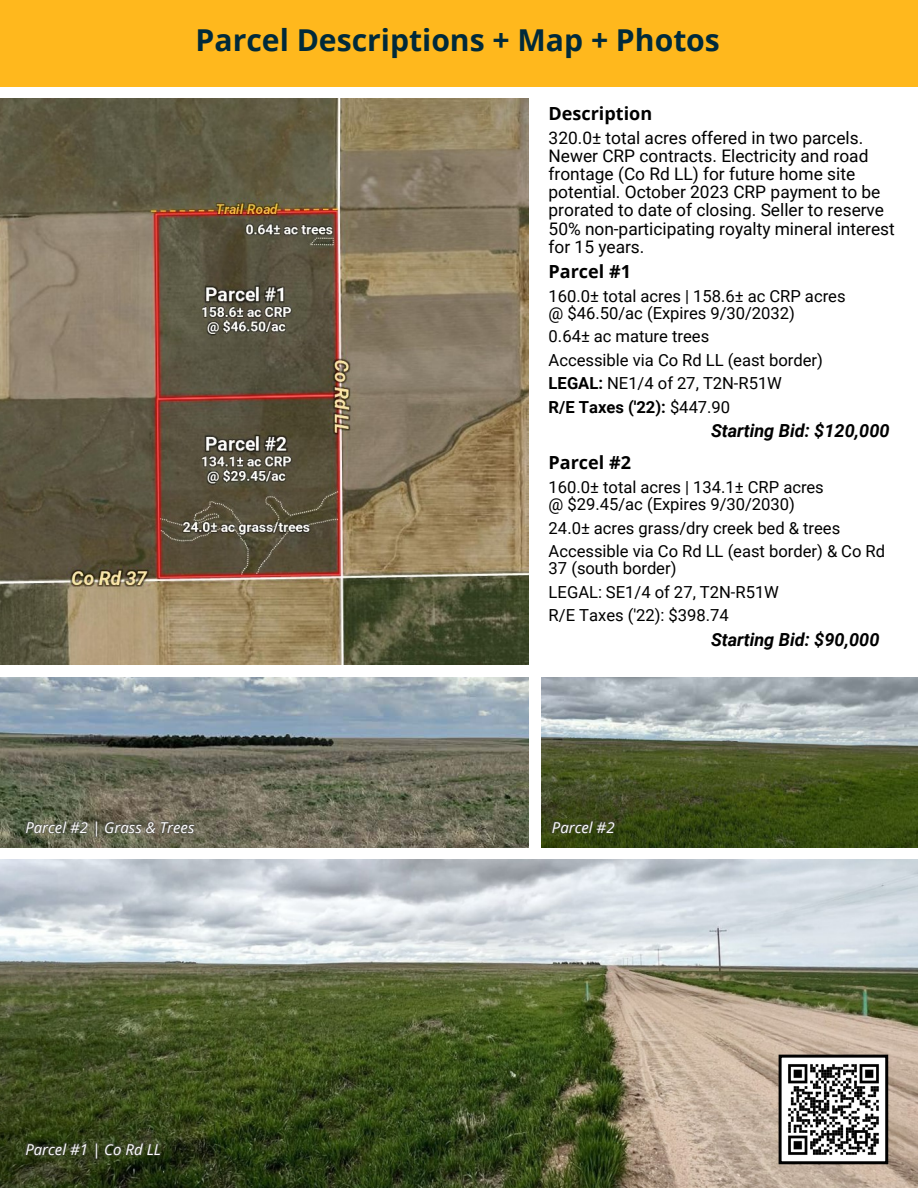
<style>
.page{position:relative;width:918px;height:1188px;background:#fff}
.page>*{position:absolute;margin:0;border:0;box-sizing:border-box;transform-origin:0 0}
.t1{font:700 30.15px "Open Sans";color:#002a3a}
.t2{font:italic 700 18px "Roboto";color:#000}
.t3{font:700 18px "Open Sans";color:#000}
.t4{font:17.4px/18.1px "Roboto";color:#000}
.t5{font:16.65px/23.4px "Roboto";color:#000}
.t6{font:italic 15px "Open Sans";color:#fff}
.s1{font-weight:700}
</style>
<div class="page">
<div style="left:0;top:0;width:918px;height:86px;background:#ffb81d"></div>
<img style="left:0;top:860px;width:918px;height:328px">
<img style="left:0;top:99px;width:529px;height:566px">
<img style="left:783px;top:1059px;width:101px;height:101px">
<div style="left:779px;top:1055px;width:109px;height:109px;border:3px solid #000"></div>
<img style="left:0;top:677px;width:529px;height:170px">
<img style="left:541px;top:677px;width:377px;height:170px">
<img style="left:541px;top:809px;width:86px;height:39px">
<img style="left:603px;top:812px;width:32px;height:36px">
<img style="left:13px;top:1132px;width:160px;height:40px">
<img style="left:149px;top:1134px;width:32px;height:36px">
<img style="left:13px;top:809px;width:194px;height:39px">
<img style="left:183px;top:812px;width:32px;height:36px">
<h1 class="t1" style="left:196px;top:19px;width:526px">Parcel Descriptions + Map + Photos</h1>
<p class="t6" style="left:25px;top:817px;width:171px">Parcel #2 | Grass &amp; Trees</p>
<p class="t6" style="left:25px;top:1139px;width:137px">Parcel #1 | Co Rd LL</p>
<p class="t3" style="left:549px;top:100px;width:105px">Description</p>
<p class="t4" style="left:549px;top:128px;width:348px">320.0± total acres offered in two parcels.<br>Newer CRP contracts. Electricity and road frontage (Co Rd LL) for future home site potential. October 2023 CRP payment to be prorated to date of closing. Seller to reserve 50% non-participating royalty mineral interest for 15 years.</p>
<p class="t3" style="left:549px;top:259px;width:84px">Parcel #1</p>
<p class="t5" style="left:549px;top:286px;width:299px;line-height:17.5px">160.0± total acres | 158.6± ac CRP acres @ $46.50/ac (Expires 9/30/2032)</p>
<p class="t5" style="left:549px;top:324px;width:276px">0.64± ac mature trees<br>Accessible via Co Rd LL (east border)<br><span class="s1">LEGAL:</span> NE1/4 of 27, T2N-R51W<br><span class="s1">R/E Taxes ('22):</span> $447.90</p>
<p class="t2" style="left:711px;top:418px;width:180px">Starting Bid: $120,000</p>
<p class="t3" style="left:549px;top:450px;width:84px">Parcel #2</p>
<p class="t5" style="left:549px;top:477px;width:277px;line-height:17.5px">160.0± total acres | 134.1± CRP acres @ $29.45/ac (Expires 9/30/2030)</p>
<p class="t5" style="left:549px;top:515px;width:338px">24.0± acres grass/dry creek bed &amp; trees<br>Accessible via Co Rd LL (east border) &amp; Co Rd</p>
<p class="t5" style="left:549px;top:556px;width:232px">37 (south border)<br>LEGAL: SE1/4 of 27, T2N-R51W<br>R/E Taxes ('22): $398.74</p>
<p class="t2" style="left:711px;top:627px;width:170px">Starting Bid: $90,000</p>
<p class="t6" style="left:552px;top:817px;width:64px">Parcel #2</p>
</div>
